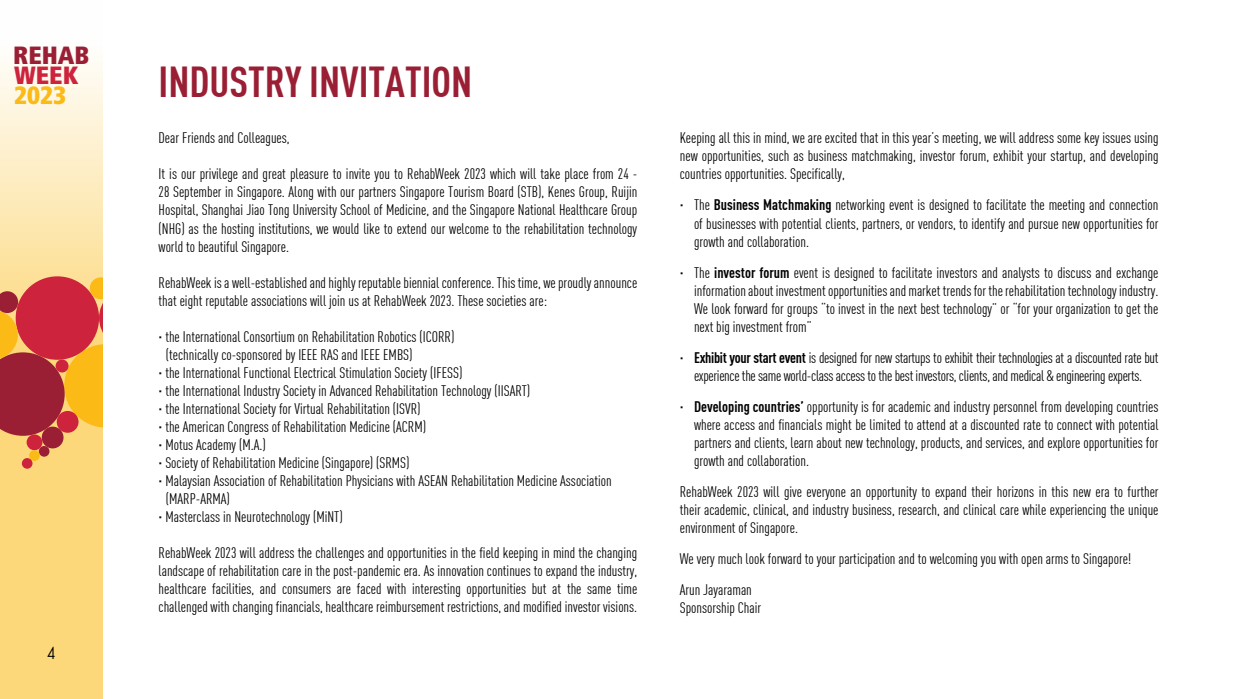
<style>
.page{position:relative;width:1241px;height:699px;background:#fff}
.page>*{position:absolute;margin:0;border:0;box-sizing:border-box;transform-origin:0 0}
.t1{font:700 42.38px "DIN Condens";color:#9a1f34}
.t2{font:900 condensed 24.88px "Frutiger LT Std";color:#9a1f34}
.t3{font:900 condensed 24.88px "Frutiger LT Std";color:#cd233d}
.t4{font:900 condensed 24.88px "Frutiger LT Std";color:#fbba16}
.t5{font:17.5px "Abel";color:#000}
.t6{font:15px/18px "DIN Condens";color:#000;text-align:justify}
.t7{font:15px/18px "DIN Condens";letter-spacing:-.02em;color:#000;text-align:center}
.s1{font-weight:700}
</style>
<div class="page">
<svg style="left:0;top:62px;width:102px;height:636px;background:#fde19c"></svg>
<svg style="left:0;top:277px;width:102px;height:158px;background:#cc583a"></svg>
<div style="left:57px;top:410px;width:21px;height:22px;background:#cd233d;border-radius:50%"></div>
<div style="left:42px;top:426px;width:21px;height:22px;background:#9a1f34;border-radius:50%"></div>
<div style="left:27px;top:434px;width:15px;height:16px;background:#cd233d;border-radius:50%"></div>
<div style="left:39px;top:445px;width:10px;height:11px;background:#9a1f34;border-radius:50%"></div>
<div style="left:29px;top:450px;width:11px;height:10px;background:#fbba16;border-radius:50%"></div>
<div style="left:22px;top:457px;width:10px;height:11px;background:#cd233d;border-radius:50%"></div>
<div style="left:56px;top:359px;width:13px;height:13px;background:#cd233d;border-radius:50%"></div>
<h2 class="t2" style="left:13px;top:40px;width:77px">REHAB</h2>
<h2 class="t3" style="left:14px;top:60px;width:66px">WEEK</h2>
<h2 class="t4" style="left:14px;top:80px;width:53px">2023</h2>
<p class="t5" style="left:47px;top:641px;width:10px">4</p>
<h1 class="t1" style="left:158px;top:56px;width:315px">INDUSTRY INVITATION</h1>
<p class="t6" style="left:158px;top:129px;width:133px">Dear Friends and Colleagues,</p>
<p class="t6" style="left:158px;top:165px;width:480px">It is our privilege and great pleasure to invite you to RehabWeek 2023 which will take place from 24 - 28 September in Singapore. Along with our partners Singapore Tourism Board (STB), Kenes Group, Ruijin Hospital, Shanghai Jiao Tong University School of Medicine, and the Singapore National Healthcare Group (NHG) as the hosting institutions, we would like to extend our welcome to the rehabilitation technology world to beautiful Singapore.</p>
<p class="t6" style="left:158px;top:273px;width:480px">RehabWeek is a well-established and highly reputable biennial conference. This time, we proudly announce that eight reputable associations will join us at RehabWeek 2023. These societies are:</p>
<p class="t6" style="left:158px;top:327px;width:297px">· the International Consortium on Rehabilitation Robotics (ICORR)</p>
<p class="t6" style="left:166px;top:345px;width:248px">(technically co-sponsored by IEEE RAS and IEEE EMBS)</p>
<p class="t6" style="left:158px;top:363px;width:305px">· the International Functional Electrical Stimulation Society (IFESS)</p>
<p class="t6" style="left:158px;top:381px;width:373px">· the International Industry Society in Advanced Rehabilitation Technology (IISART)</p>
<p class="t6" style="left:158px;top:399px;width:263px">· the International Society for Virtual Rehabilitation (ISVR)</p>
<p class="t6" style="left:158px;top:417px;width:269px">· the American Congress of Rehabilitation Medicine (ACRM)</p>
<p class="t6" style="left:158px;top:435px;width:109px">· Motus Academy (M.A.)</p>
<p class="t6" style="left:158px;top:453px;width:252px">· Society of Rehabilitation Medicine (Singapore) (SRMS)</p>
<p class="t6" style="left:158px;top:471px;width:454px">· Malaysian Association of Rehabilitation Physicians with ASEAN Rehabilitation Medicine Association</p>
<p class="t6" style="left:166px;top:489px;width:66px">(MARP-ARMA)</p>
<p class="t6" style="left:158px;top:507px;width:186px">· Masterclass in Neurotechnology (MiNT)</p>
<p class="t6" style="left:158px;top:543px;width:480px">RehabWeek 2023 will address the challenges and opportunities in the field keeping in mind the changing landscape of rehabilitation care in the post-pandemic era. As innovation continues to expand the industry, healthcare facilities, and consumers are faced with interesting opportunities but at the same time challenged with changing financials, healthcare reimbursement restrictions, and modified investor visions.</p>
<p class="t6" style="left:679px;top:129px;width:480px">Keeping all this in mind, we are excited that in this year’s meeting, we will address some key issues using new opportunities, such as business matchmaking, investor forum, exhibit your startup, and developing countries opportunities. Specifically,</p>
<p class="t6" style="left:694px;top:196px;width:466px;text-indent:-14px">· The <span class="s1">Business Matchmaking</span> networking event is designed to facilitate the meeting and connection of businesses with potential clients, partners, or vendors, to identify and pursue new opportunities for growth and collaboration.</p>
<p class="t6" style="left:694px;top:263px;width:466px;text-indent:-14px">· The <span class="s1">investor forum</span> event is designed to facilitate investors and analysts to discuss and exchange information about investment opportunities and market trends for the rehabilitation technology industry.<br>We look forward for groups “to invest in the next best technology” or “for your organization to get the next big investment from”</p>
<p class="t7" style="left:679px;top:348px;width:480px">· <span class="s1">Exhibit your start event</span> is designed for new startups to exhibit their technologies at a discounted rate but experience the same world-class access to the best investors, clients, and medical &amp; engineering experts.</p>
<p class="t6" style="left:694px;top:397px;width:466px;text-indent:-14px">· <span class="s1">Developing countries’</span> opportunity is for academic and industry personnel from developing countries where access and financials might be limited to attend at a discounted rate to connect with potential partners and clients, learn about new technology, products, and services, and explore opportunities for growth and collaboration.</p>
<p class="t6" style="left:679px;top:482px;width:480px">RehabWeek 2023 will give everyone an opportunity to expand their horizons in this new era to further their academic, clinical, and industry business, research, and clinical care while experiencing the unique environment of Singapore.</p>
<p class="t6" style="left:679px;top:542px;width:453px;line-height:31px">We very much look forward to your participation and to welcoming you with open arms to Singapore!<br>Arun Jayaraman</p>
<p class="t6" style="left:679px;top:598px;width:83px">Sponsorship Chair</p>
</div>
